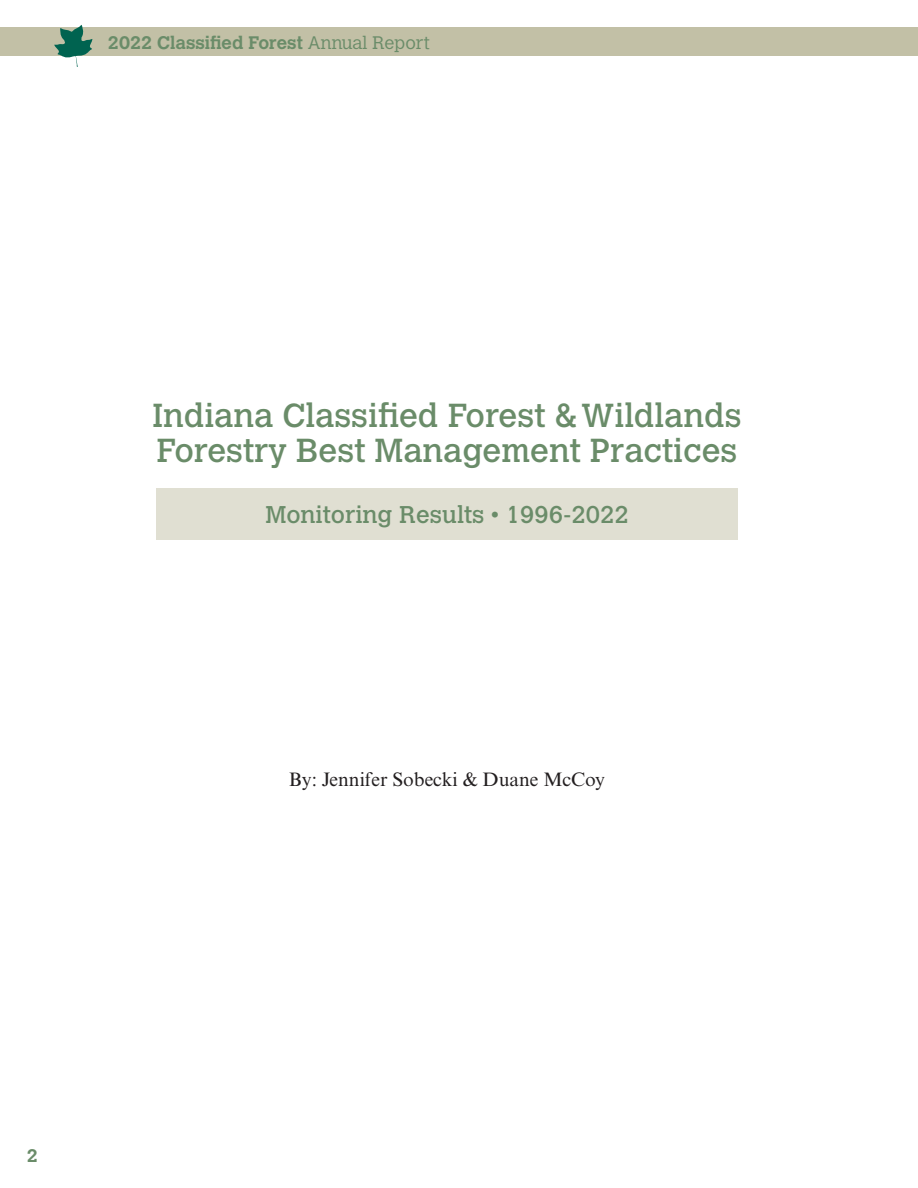
<style>
.page{position:relative;width:918px;height:1188px;background:#fff}
.page>*{position:absolute;margin:0;border:0;box-sizing:border-box;transform-origin:0 0}
.t1{font:33px/34.5px "Calvert MT Std";color:#6a8c69}
.t2{font:24px "Calvert MT Std";color:#6a8c69}
.t3{font:19.5px "Times New Roman MT Std";color:#231f20}
.t4{font:700 18px "Calvert MT Std";color:#6a8c69}
.s1{font-weight:300}
</style>
<div class="page">
<div style="left:0;top:28px;width:918px;height:28px;background:#c2c0a6"></div>
<svg style="left:54px;top:25px;width:39px;height:42px"></svg>
<div style="left:156px;top:488px;width:582px;height:52px;background:#e0dfd2"></div>
<p class="t4" style="left:108px;top:31px;width:323px">2022 Classified Forest <span class="s1">Annual Report</span></p>
<p class="t1" style="left:152px;top:399px;width:591px">Indiana Classified Forest &amp; Wildlands<br>Forestry Best Management Practices</p>
<p class="t2" style="left:265px;top:501px;width:365px">Monitoring Results • 1996-2022</p>
<p class="t3" style="left:289px;top:768px;width:318px">By: Jennifer Sobecki &amp; Duane McCoy</p>
<p class="t4" style="left:27px;top:1144px;width:13px">2</p>
</div>
